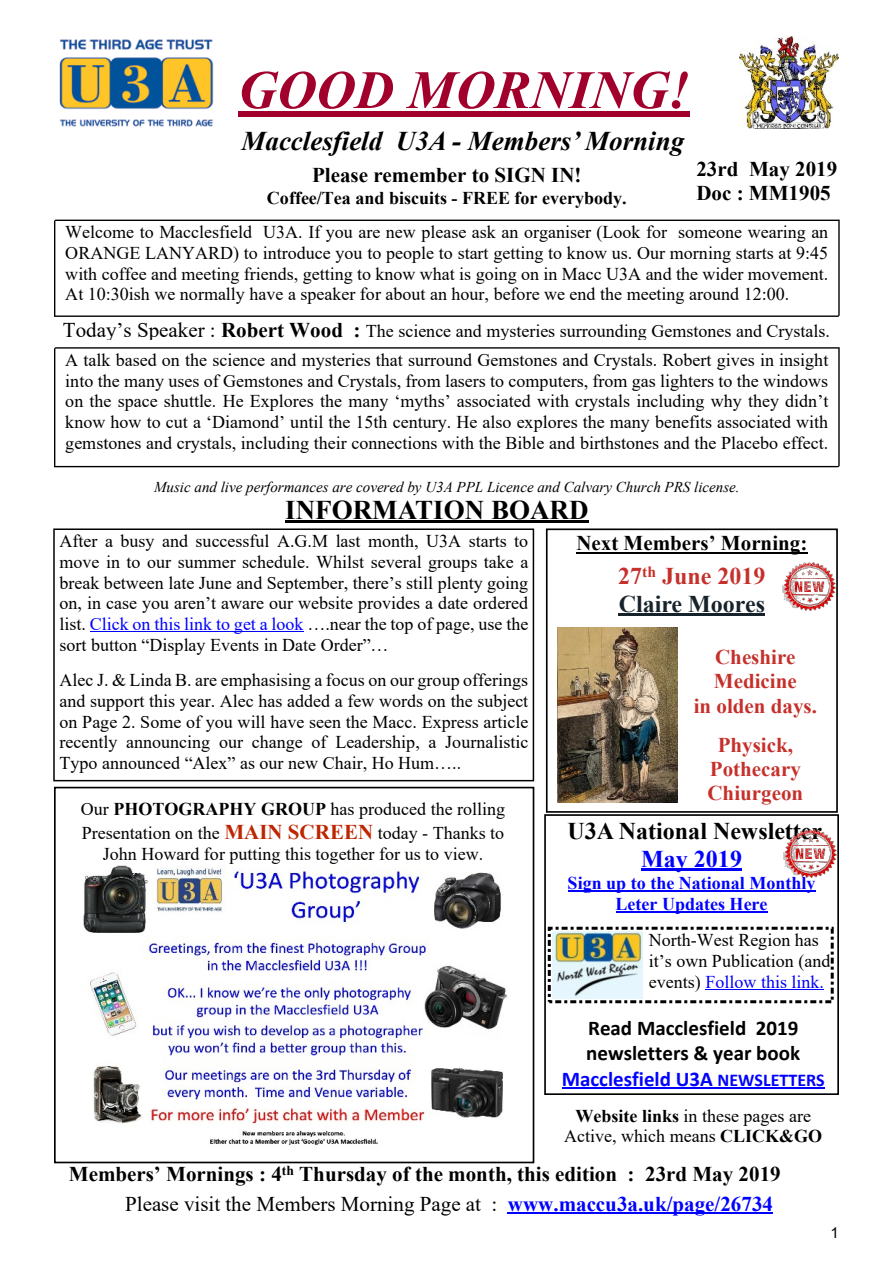
<style>
.page{position:relative;width:893px;height:1263px;background:#fff}
.page>*{position:absolute;margin:0;border:0;box-sizing:border-box;transform-origin:0 0}
.t1{font:italic 700 54px "Times New Roman";color:#a2002c}
.t2{font:italic 700 27px "Times New Roman";color:#000}
.t3{font:700 27px "Times New Roman";color:#000}
.t4{font:700 24px/27.6px "Times New Roman";color:#17232b}
.t5{font:700 24px "Times New Roman";color:#000}
.t6{font:700 24px "Times New Roman";color:#00f}
.t7{font:700 21px/24.2px "Times New Roman";color:#000}
.t8{font:700 21px/25.7px "Calibri";color:#000;text-align:center}
.t9{font:21px "Times New Roman";color:#000}
.t10{font:700 21px/24.2px "Times New Roman";color:#c6302b;text-align:center}
.t11{font:18px/20.7px "Times New Roman";color:#000;text-align:justify}
.t12{font:700 18px/20.7px "Times New Roman";color:#00f;text-align:center}
.t13{font:700 18px "Times New Roman";color:#000}
.t14{font:italic 15px "Times New Roman";color:#000}
.t15{font:15px "Arial";color:#000}
.s1{font-size:21px}
.s2{font-weight:700;font-size:21px}
.s3{color:#00f}
.s4{font-weight:700}
.s5{font-weight:700;font-size:21px;color:#bd2600}
.s6{color:#c6302b}
.s7{font-size:18px;color:#00f}
.s8{font-weight:700;color:#00f}
</style>
<div class="page">
<div style="left:238px;top:111px;width:452px;height:5px;background:#a2002c"></div>
<img style="left:59px;top:39px;width:155px;height:88px">
<img style="left:739px;top:36px;width:100px;height:93px">
<svg style="left:54px;top:220px;width:786px;height:97px"></svg>
<svg style="left:54px;top:347px;width:786px;height:120px"></svg>
<div style="left:546px;top:528px;width:292px;height:285px;border:2px solid #000"></div>
<hr style="left:576px;top:552px;width:231px;height:2px;background:#000">
<hr style="left:619px;top:613px;width:146px;height:2px;background:#17232b">
<img style="left:557px;top:628px;width:121px;height:174px">
<hr style="left:285px;top:520px;width:304px;height:3px;background:#000">
<hr style="left:508px;top:1212px;width:265px;height:2px;background:#00f">
<div style="left:54px;top:787px;width:480px;height:376px;border:2px solid #000"></div>
<img style="left:83px;top:865px;width:425px;height:280px">
<div style="left:53px;top:528px;width:481px;height:253px;border:2px solid #000"></div>
<hr style="left:90px;top:631px;width:214px;height:1px;background:#00f">
<img style="left:782px;top:563px;width:56px;height:47px">
<hr style="left:562px;top:1088px;width:156px;height:1px;background:#00f">
<hr style="left:718px;top:1087px;width:107px;height:2px;background:#00f">
<div style="left:544px;top:814px;width:295px;height:281px;border:2px solid #000"></div>
<hr style="left:641px;top:868px;width:101px;height:2px;background:#00f">
<hr style="left:568px;top:890px;width:248px;height:2px;background:#00f">
<hr style="left:616px;top:911px;width:152px;height:1px;background:#00f">
<div style="left:548px;top:927px;width:286px;height:76px;border:3px dashed #000"></div>
<hr style="left:705px;top:989px;width:119px;height:1px;background:#00f">
<img style="left:553px;top:931px;width:89px;height:68px">
<img style="left:783px;top:829px;width:56px;height:48px">
<h1 class="t1" style="left:238px;top:71px;width:453px">GOOD MORNING!</h1>
<h2 class="t2" style="left:241px;top:131px;width:444px">Macclesfield U3A - Members’ Morning</h2>
<p class="t7" style="left:312px;top:165px;width:271px">Please remember to SIGN IN!</p>
<p class="t13" style="left:267px;top:192px;width:361px">Coffee/Tea and biscuits - FREE for everybody.</p>
<p class="t7" style="left:696px;top:159px;width:142px">23rd May 2019<br>Doc : MM1905</p>
<p class="t11" style="left:65px;top:224px;width:764px">Welcome to Macclesfield U3A. If you are new please ask an organiser (Look for someone wearing an ORANGE LANYARD) to introduce you to people to start getting to know us. Our morning starts at 9:45 with coffee and meeting friends, getting to know what is going on in Macc U3A and the wider movement.<br>At 10:30ish we normally have a speaker for about an hour, before we end the meeting around 12:00.</p>
<p class="t11" style="left:63px;top:323px;width:769px"><span class="s1">Today’s Speaker :</span> <span class="s2">Robert Wood :</span> The science and mysteries surrounding Gemstones and Crystals.</p>
<p class="t11" style="left:65px;top:351px;width:764px">A talk based on the science and mysteries that surround Gemstones and Crystals. Robert gives in insight into the many uses of Gemstones and Crystals, from lasers to computers, from gas lighters to the windows on the space shuttle. He Explores the many ‘myths’ associated with crystals including why they didn’t know how to cut a ‘Diamond’ until the 15th century. He also explores the many benefits associated with gemstones and crystals, including their connections with the Bible and birthstones and the Placebo effect.</p>
<p class="t14" style="left:154px;top:481px;width:587px">Music and live performances are covered by U3A PPL Licence and Calvary Church PRS license.</p>
<h2 class="t3" style="left:285px;top:500px;width:305px">INFORMATION BOARD</h2>
<p class="t11" style="left:60px;top:533px;width:470px">After a busy and successful A.G.M last month, U3A starts to move in to our summer schedule. Whilst several groups take a break between late June and September, there’s still plenty going on, in case you aren’t aware our website provides a date ordered list. <span class="s3">Click on this link to get a look</span> ….near the top of page, use the sort button “Display Events in Date Order”…</p>
<p class="t11" style="left:60px;top:672px;width:470px">Alec J. &amp; Linda B. are emphasising a focus on our group offerings and support this year. Alec has added a few words on the subject on Page 2. Some of you will have seen the Macc. Express article recently announcing our change of Leadership, a Journalistic Typo announced “Alex” as our new Chair, Ho Hum…..</p>
<p class="t11" style="left:81px;top:799px;width:426px;line-height:23.4px">Our <span class="s4">PHOTOGRAPHY GROUP</span> has produced the rolling<br>Presentation on the <span class="s5">MAIN SCREEN</span> today - Thanks to</p>
<p class="t11" style="left:103px;top:845px;width:382px">John Howard for putting this together for us to view.</p>
<p class="t7" style="left:576px;top:533px;width:233px">Next Members’ Morning:</p>
<h3 class="t4" style="left:618px;top:565px;width:149px"><span class="s6">27</span><sup>th</sup> <span class="s6">June 2019<br></span>Claire Moores</h3>
<p class="t10" style="left:694px;top:647px;width:125px">Cheshire<br>Medicine<br>in olden days.</p>
<p class="t10" style="left:707px;top:735px;width:97px">Physick,<br>Pothecary<br>Chiurgeon</p>
<h3 class="t5" style="left:567px;top:823px;width:256px">U3A National Newsletter</h3>
<h3 class="t6" style="left:641px;top:850px;width:102px">May 2019</h3>
<p class="t12" style="left:568px;top:874px;width:249px">Sign up to the National Monthly<br>Leter Updates Here</p>
<p class="t11" style="left:649px;top:931px;width:183px;text-align:left">North-West Region has it’s own Publication (and events) <span class="s3">Follow this link.</span></p>
<p class="t8" style="left:562px;top:1017px;width:265px">Read Macclesfield 2019 newsletters &amp; year book<br><span class="s3">Macclesfield U3A</span> <span class="s7">NEWSLETTERS</span></p>
<p class="t11" style="left:564px;top:1107px;width:260px;text-align:center"><span class="s4">Website links</span> in these pages are<br>Active, which means <span class="s4">CLICK&amp;GO</span></p>
<p class="t7" style="left:69px;top:1164px;width:713px">Members’ Mornings : 4<sup>th</sup> Thursday of the month, this edition : 23rd May 2019</p>
<p class="t9" style="left:125px;top:1196px;width:649px">Please visit the Members Morning Page at : <span class="s8">www.maccu3a.uk/page/26734</span></p>
<p class="t15" style="left:831px;top:1227px;width:10px">1</p>
</div>
